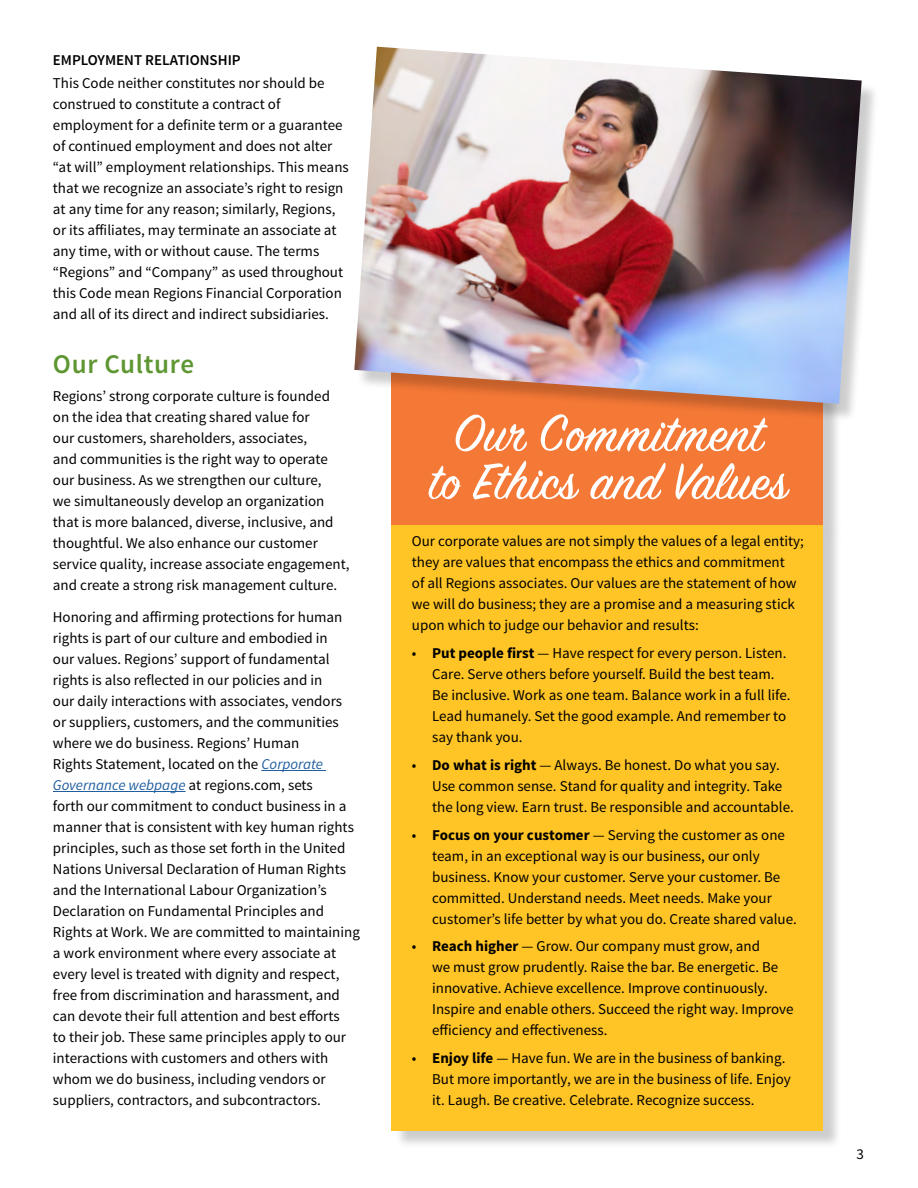
<style>
.page{position:relative;width:918px;height:1188px;background:#fff}
.page>*{position:absolute;margin:0;border:0;box-sizing:border-box;transform-origin:0 0}
.t1{font:57px/48px "Sign Painter House Script";letter-spacing:.01em;color:#fff;text-align:center}
.t2{font:600 27px "Source Sans Pro";letter-spacing:.025em;color:#5e9732}
.t3{font:15px/21px "Source Sans Pro";color:#000}
.t4{font:600 15px "Source Sans Pro";color:#000}
.s1{font-style:italic;color:#215e9e}
.s2{font-weight:700}
</style>
<div class="page">
<div style="left:394px;top:365px;width:448px;height:785px;background:#000;opacity:.2"></div>
<div style="left:392px;top:515px;width:432px;height:616px;background:#ffc425"></div>
<div style="left:392px;top:363px;width:432px;height:162px;background:#f47836"></div>
<hr style="left:261px;top:770px;width:65px;height:1px;background:#215e9e">
<hr style="left:53px;top:791px;width:133px;height:1px;background:#215e9e">
<div style="left:357px;top:49px;width:523px;height:373px;background:#000;opacity:.2"></div>
<img style="left:354px;top:47px;width:508px;height:357px">
<p class="t4" style="left:53px;top:50px;width:189px">EMPLOYMENT RELATIONSHIP</p>
<p class="t3" style="left:53px;top:73px;width:297px">This Code neither constitutes nor should be construed to constitute a contract of employment for a definite term or a guarantee of continued employment and does not alter “at will” employment relationships. This means that we recognize an associate’s right to resign at any time for any reason; similarly, Regions, or its affiliates, may terminate an associate at any time, with or without cause. The terms “Regions” and “Company” as used throughout this Code mean Regions Financial Corporation and all of its direct and indirect subsidiaries.</p>
<h2 class="t2" style="left:53px;top:347px;width:143px">Our Culture</h2>
<p class="t3" style="left:53px;top:386px;width:298px">Regions’ strong corporate culture is founded on the idea that creating shared value for<br>our customers, shareholders, associates,<br>and communities is the right way to operate our business. As we strengthen our culture,<br>we simultaneously develop an organization that is more balanced, diverse, inclusive, and thoughtful. We also enhance our customer service quality, increase associate engagement, and create a strong risk management culture.</p>
<p class="t3" style="left:53px;top:607px;width:308px">Honoring and affirming protections for human rights is part of our culture and embodied in<br>our values. Regions’ support of fundamental rights is also reflected in our policies and in<br>our daily interactions with associates, vendors<br>or suppliers, customers, and the communities where we do business. Regions’ Human<br>Rights Statement, located on the <span class="s1">Corporate Governance webpage</span> at regions.com, sets<br>forth our commitment to conduct business in a manner that is consistent with key human rights principles, such as those set forth in the United Nations Universal Declaration of Human Rights and the International Labour Organization’s Declaration on Fundamental Principles and Rights at Work. We are committed to maintaining a work environment where every associate at every level is treated with dignity and respect, free from discrimination and harassment, and can devote their full attention and best efforts<br>to their job. These same principles apply to our interactions with customers and others with whom we do business, including vendors or suppliers, contractors, and subcontractors.</p>
<h1 class="t1" style="left:429px;top:414px;width:360px">Our Commitment<br>to Ethics and Values</h1>
<p class="t3" style="left:412px;top:531px;width:394px">Our corporate values are not simply the values of a legal entity; they are values that encompass the ethics and commitment<br>of all Regions associates. Our values are the statement of how we will do business; they are a promise and a measuring stick upon which to judge our behavior and results:</p>
<p class="t3" style="left:432px;top:643px;width:358px;text-indent:-20px">• <span class="s2">Put people first</span> — Have respect for every person. Listen.<br>Care. Serve others before yourself. Build the best team.<br>Be inclusive. Work as one team. Balance work in a full life.<br>Lead humanely. Set the good example. And remember to say thank you.</p>
<p class="t3" style="left:432px;top:755px;width:361px;text-indent:-20px">• <span class="s2">Do what is right</span> — Always. Be honest. Do what you say.<br>Use common sense. Stand for quality and integrity. Take the long view. Earn trust. Be responsible and accountable.</p>
<p class="t3" style="left:432px;top:824px;width:364px;text-indent:-20px">• <span class="s2">Focus on your customer</span> — Serving the customer as one team, in an exceptional way is our business, our only business. Know your customer. Serve your customer. Be committed. Understand needs. Meet needs. Make your customer’s life better by what you do. Create shared value.</p>
<p class="t3" style="left:432px;top:936px;width:363px;text-indent:-20px">• <span class="s2">Reach higher</span> — Grow. Our company must grow, and<br>we must grow prudently. Raise the bar. Be energetic. Be innovative. Achieve excellence. Improve continuously.<br>Inspire and enable others. Succeed the right way. Improve efficiency and effectiveness.</p>
<p class="t3" style="left:432px;top:1048px;width:360px;text-indent:-20px">• <span class="s2">Enjoy life</span> — Have fun. We are in the business of banking.<br>But more importantly, we are in the business of life. Enjoy it. Laugh. Be creative. Celebrate. Recognize success.</p>
<p class="t3" style="left:857px;top:1143px;width:9px">3</p>
</div>
